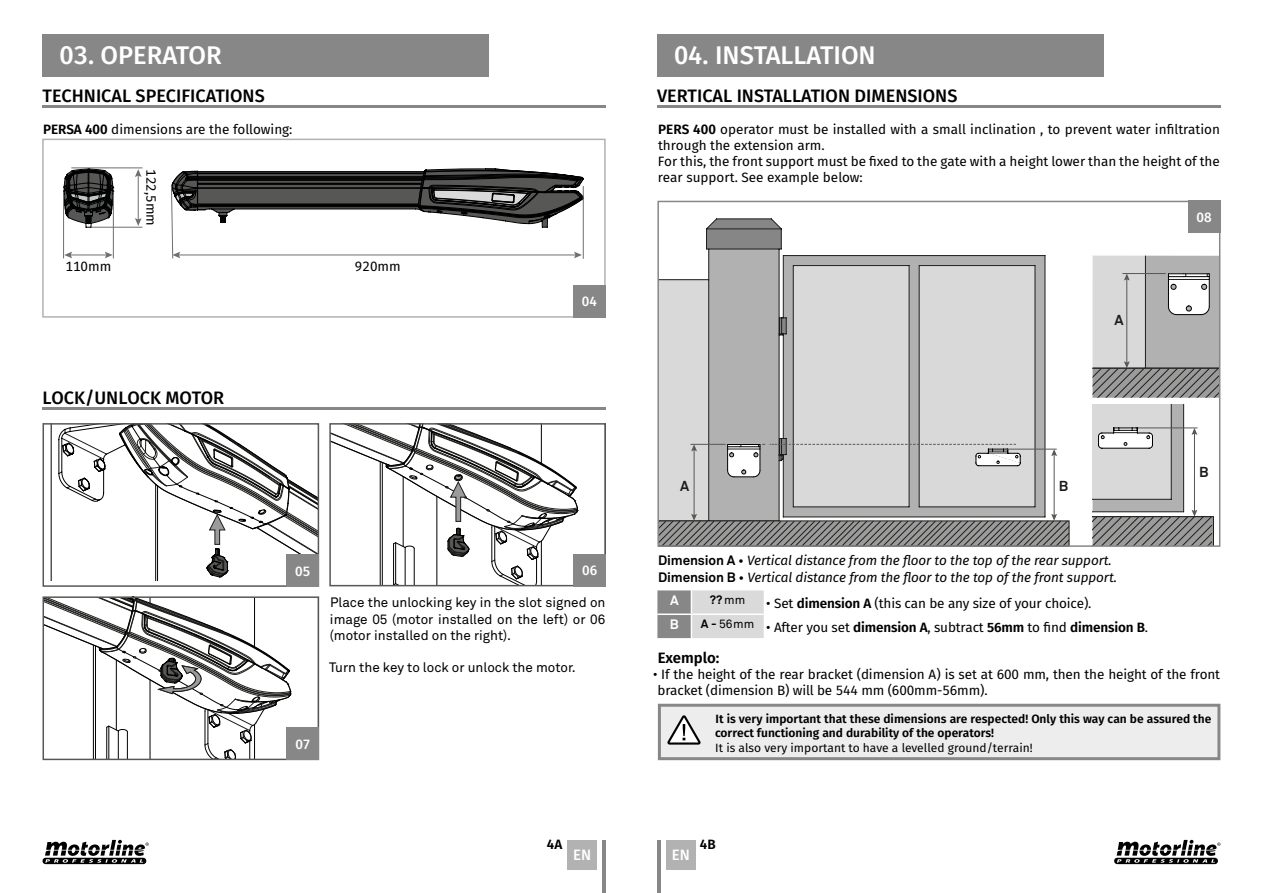
<style>
.page{position:relative;width:1263px;height:893px;background:#fff}
.page>*{position:absolute;margin:0;border:0;box-sizing:border-box;transform-origin:0 0}
.t1{font:500 25.5px "Fira Sans";color:#fff}
.t2{font:500 18px "Fira Sans";color:#000}
.t3{font:600 15px "Fira Sans";color:#000}
.t4{font:500 15px "Fira Sans";color:#fff}
.t5{font:700 14.25px "Akkurat Pro";color:#1d1d1b}
.t6{font:13.5px/16.2px "Fira Sans";color:#000}
.t7{font:13.5px/16.2px "Akkurat Pro";color:#000;text-align:justify}
.t8{font:italic 13.5px/16.2px "Fira Sans";letter-spacing:-.01em;color:#000}
.t9{font:500 13.5px "Fira Sans";color:#fff}
.t10{font:600 13.5px "Fira Sans";color:#000}
.t11{font:700 13.5px "Akkurat Pro";color:#fff}
.t12{font:600 12px/14.4px "Fira Sans";color:#000}
.t13{font:12px "Fira Sans";color:#000}
.t14{font:12px "Akkurat Pro";color:#000}
.t15{font:700 12px "Akkurat Pro";color:#000}
.s1{font-weight:600}
.s2{font-family:"Akkurat Pro";font-weight:700;font-style:normal}
.s3{font-family:"Akkurat Pro";font-style:normal}
.s4{font-weight:400}
.s5{font-weight:700}
</style>
<div class="page">
<div style="left:657px;top:34px;width:446px;height:43px;background:#878787"></div>
<div style="left:43px;top:34px;width:446px;height:43px;background:#878787"></div>
<hr style="left:43px;top:105px;width:563px;height:3px;background:#878787">
<hr style="left:657px;top:105px;width:563px;height:3px;background:#878787">
<div style="left:666px;top:840px;width:30px;height:29px;background:#b3b2b2"></div>
<div style="left:567px;top:840px;width:30px;height:29px;background:#b3b2b2"></div>
<hr style="left:603px;top:840px;width:3px;height:53px;background:#878787">
<hr style="left:657px;top:840px;width:3px;height:53px;background:#878787">
<svg style="left:50px;top:426px;width:266px;height:154px"></svg>
<div style="left:43px;top:423px;width:276px;height:164px;border:2px solid #575756"></div>
<svg style="left:332px;top:426px;width:246px;height:157px"></svg>
<div style="left:329px;top:423px;width:277px;height:163px;border:2px solid #575756"></div>
<div style="left:573px;top:554px;width:33px;height:32px;background:#878787"></div>
<svg style="left:46px;top:599px;width:245px;height:158px"></svg>
<div style="left:43px;top:596px;width:276px;height:164px;border:2px solid #575756"></div>
<div style="left:42px;top:139px;width:564px;height:179px;border:2px solid #b3b2b2"></div>
<div style="left:1145px;top:256px;width:75px;height:112px;background:#b1b1b1"></div>
<div style="left:1092px;top:256px;width:53px;height:112px;background:#d9d9d9"></div>
<hr style="left:1145px;top:256px;width:1px;height:112px;background:#1d1d1b">
<hr style="left:1123px;top:273px;width:42px;height:1px;background:#575756">
<hr style="left:1126px;top:278px;width:1px;height:85px;background:#575756">
<svg style="left:1124px;top:274px;width:6px;height:7px"></svg>
<svg style="left:1092px;top:361px;width:125px;height:37px"></svg>
<svg style="left:1168px;top:274px;width:42px;height:41px;background:#d6d6d6"></svg>
<svg style="left:660px;top:219px;width:409px;height:325px"></svg>
<hr style="left:1006px;top:449px;width:50px;height:1px;background:#575756">
<svg style="left:1092px;top:404px;width:121px;height:140px"></svg>
<div style="left:657px;top:201px;width:563px;height:346px;border:2px solid #878787"></div>
<div style="left:1188px;top:201px;width:32px;height:32px;background:#878787"></div>
<div style="left:287px;top:554px;width:32px;height:33px;background:#878787"></div>
<div style="left:287px;top:728px;width:32px;height:32px;background:#878787"></div>
<div style="left:573px;top:285px;width:33px;height:33px;background:#878787"></div>
<svg style="left:64px;top:169px;width:50px;height:58px;background:#484848"></svg>
<hr style="left:63px;top:192px;width:1px;height:66px;background:#706f6f">
<hr style="left:113px;top:192px;width:1px;height:66px;background:#706f6f">
<hr style="left:71px;top:168px;width:71px;height:1px;background:#706f6f">
<hr style="left:92px;top:227px;width:50px;height:1px;background:#706f6f">
<svg style="left:171px;top:169px;width:413px;height:90px"></svg>
<hr style="left:70px;top:255px;width:37px;height:1px;background:#706f6f">
<svg style="left:64px;top:252px;width:8px;height:6px"></svg>
<svg style="left:105px;top:252px;width:8px;height:6px"></svg>
<hr style="left:138px;top:174px;width:1px;height:47px;background:#706f6f">
<svg style="left:135px;top:169px;width:7px;height:8px"></svg>
<svg style="left:135px;top:218px;width:7px;height:8px"></svg>
<svg style="left:1114px;top:840px;width:106px;height:24px"></svg>
<svg style="left:43px;top:840px;width:106px;height:24px"></svg>
<div style="left:658px;top:704px;width:562px;height:56px;background:#ededed;border:3px solid #878787"></div>
<svg style="left:667px;top:715px;width:34px;height:30px"></svg>
<svg style="left:657px;top:590px;width:107px;height:48px;background:#c3c3c3"></svg>
<hr style="left:43px;top:407px;width:563px;height:3px;background:#878787">
<h1 class="t1" style="left:60px;top:35px;width:164px">03. OPERATOR</h1>
<h2 class="t2" style="left:43px;top:81px;width:224px">TECHNICAL SPECIFICATIONS</h2>
<p class="t6" style="left:43px;top:121px;width:251px"><span class="s1">PERSA 400</span> dimensions are the following:</p>
<p class="t6" style="left:160px;top:169px;width:58px;rotate:90deg">122,5mm</p>
<p class="t6" style="left:66px;top:258px;width:47px">110mm</p>
<p class="t6" style="left:355px;top:258px;width:47px">920mm</p>
<h2 class="t2" style="left:43px;top:383px;width:183px">LOCK/UNLOCK MOTOR</h2>
<p class="t9" style="left:295px;top:560px;width:17px">05</p>
<p class="t9" style="left:582px;top:291px;width:17px">04</p>
<p class="t9" style="left:582px;top:560px;width:17px">06</p>
<p class="t7" style="left:330px;top:595px;width:277px">Place the unlocking key in the slot signed on image 05 (motor installed on the left) or 06 (motor installed on the right).</p>
<p class="t7" style="left:329px;top:660px;width:248px">Turn the key to lock or unlock the motor.</p>
<p class="t9" style="left:295px;top:733px;width:17px">07</p>
<h1 class="t1" style="left:674px;top:35px;width:203px">04. INSTALLATION</h1>
<h2 class="t2" style="left:657px;top:81px;width:302px">VERTICAL INSTALLATION DIMENSIONS</h2>
<p class="t6" style="left:658px;top:121px;width:564px"><span class="s1">PERS 400</span> operator must be installed with a small inclination , to prevent water infiltration through the extension arm.<br>For this, the front support must be fixed to the gate with a height lower than the height of the rear support. See example below:</p>
<p class="t5" style="left:1114px;top:311px;width:11px">A</p>
<p class="t9" style="left:1196px;top:206px;width:17px">08</p>
<p class="t5" style="left:680px;top:477px;width:11px">A</p>
<p class="t5" style="left:1059px;top:477px;width:11px">B</p>
<p class="t8" style="left:658px;top:552px;width:460px"><span class="s2">Dimension A</span> <span class="s3">•</span> Vertical distance from the floor to the top of the rear support.<br><span class="s2">Dimension B</span> <span class="s3">•</span> Vertical distance from the floor to the top of the front support.</p>
<p class="t6" style="left:766px;top:595px;width:327px">• Set <span class="s1">dimension A</span> (this can be any size of your choice).</p>
<p class="t6" style="left:766px;top:618px;width:383px">• After you set <span class="s1">dimension A</span>, subtract <span class="s1">56mm</span> to find <span class="s1">dimension B</span>.</p>
<p class="t11" style="left:670px;top:592px;width:10px">A</p>
<p class="t15" style="left:710px;top:592px;width:37px">?? <span class="s4">mm</span></p>
<p class="t11" style="left:670px;top:616px;width:10px">B</p>
<p class="t14" style="left:701px;top:617px;width:55px"><span class="s5">A -</span> 56mm</p>
<p class="t5" style="left:1199px;top:463px;width:11px">B</p>
<p class="t3" style="left:658px;top:645px;width:63px">Exemplo:</p>
<p class="t6" style="left:657px;top:666px;width:564px;text-indent:-4px">• If the height of the rear bracket (dimension A) is set at 600 mm, then the height of the front bracket (dimension B) will be 544 mm (600mm-56mm).</p>
<p class="t12" style="left:715px;top:711px;width:498px">It is very important that these dimensions are respected! Only this way can be assured the correct functioning and durability of the operators!</p>
<p class="t13" style="left:715px;top:739px;width:319px">It is also very important to have a levelled ground/terrain!</p>
<p class="t10" style="left:547px;top:833px;width:17px">4A</p>
<p class="t10" style="left:700px;top:833px;width:17px">4B</p>
<p class="t4" style="left:573px;top:842px;width:20px">EN</p>
<p class="t4" style="left:672px;top:842px;width:20px">EN</p>
</div>
